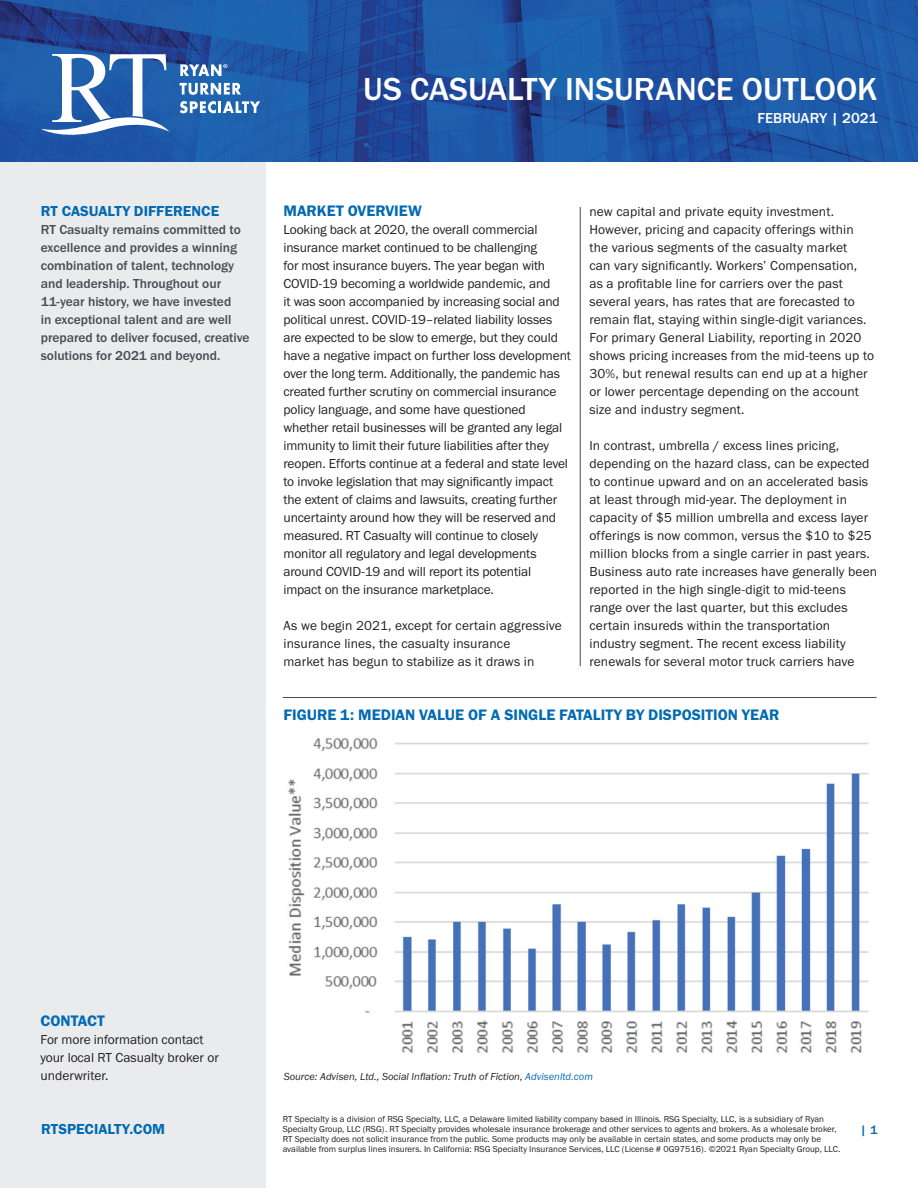
<style>
.page{position:relative;width:918px;height:1188px;background:#fff}
.page>*{position:absolute;margin:0;border:0;box-sizing:border-box;transform-origin:0 0}
.t1{font:500 33px "Franklin Gothic URW";color:#fff}
.t2{font:15.75px "Franklin Gothic URW Dem";color:#016ab3}
.t3{font:15px "Franklin Gothic URW Dem";color:#016ab3}
.t4{font:500 15px "Franklin Gothic URW";color:#fff}
.t5{font:13.5px/18px "Franklin Gothic URW Boo";letter-spacing:-.005em;color:#231f20}
.t6{font:500 13.5px/18px "Franklin Gothic URW";color:#464b54}
.t7{font:500 12.75px "Franklin Gothic URW";color:#016ab3}
.t8{font:10.5px "Franklin Gothic URW Boo Ita";color:#231f20}
.t9{font:9px/10.1px "Franklin Gothic URW Boo";color:#231f20}
.s1{color:#006ab2}
</style>
<div class="page">
<img style="left:288px;top:738px;width:581px;height:315px">
<div style="left:0;top:0;width:266px;height:1188px;background:#eaebec"></div>
<img style="left:0;top:0;width:918px;height:162px">
<svg style="left:42px;top:54px;width:128px;height:81px;background:#648ec3"></svg>
<svg style="left:180px;top:83px;width:61px;height:12px"></svg>
<svg style="left:180px;top:101px;width:80px;height:12px"></svg>
<svg style="left:180px;top:64px;width:47px;height:12px"></svg>
<hr style="left:580px;top:207px;width:1px;height:459px;background:#464b54">
<hr style="left:283px;top:697px;width:594px;height:1px;background:#4b4c4d">
<p class="t3" style="left:41px;top:202px;width:180px">RT CASUALTY DIFFERENCE</p>
<p class="t6" style="left:41px;top:220px;width:210px">RT Casualty remains committed to excellence and provides a winning combination of talent, technology and leadership. Throughout our 11-year history, we have invested<br>in exceptional talent and are well prepared to deliver focused, creative solutions for 2021 and beyond.</p>
<h1 class="t1" style="left:363px;top:69px;width:516px">US CASUALTY INSURANCE OUTLOOK</h1>
<p class="t4" style="left:758px;top:109px;width:121px">FEBRUARY | 2021</p>
<p class="t2" style="left:284px;top:201px;width:140px">MARKET OVERVIEW</p>
<p class="t5" style="left:284px;top:220px;width:289px">Looking back at 2020, the overall commercial insurance market continued to be challenging<br>for most insurance buyers. The year began with COVID-19 becoming a worldwide pandemic, and<br>it was soon accompanied by increasing social and political unrest. COVID-19–related liability losses are expected to be slow to emerge, but they could have a negative impact on further loss development over the long term. Additionally, the pandemic has created further scrutiny on commercial insurance policy language, and some have questioned whether retail businesses will be granted any legal immunity to limit their future liabilities after they reopen. Efforts continue at a federal and state level to invoke legislation that may significantly impact the extent of claims and lawsuits, creating further uncertainty around how they will be reserved and measured. RT Casualty will continue to closely monitor all regulatory and legal developments around COVID-19 and will report its potential impact on the insurance marketplace.</p>
<p class="t5" style="left:284px;top:616px;width:280px">As we begin 2021, except for certain aggressive insurance lines, the casualty insurance<br>market has begun to stabilize as it draws in</p>
<p class="t5" style="left:589px;top:202px;width:286px">new capital and private equity investment.<br>However, pricing and capacity offerings within the various segments of the casualty market<br>can vary significantly. Workers’ Compensation, as a profitable line for carriers over the past several years, has rates that are forecasted to remain flat, staying within single-digit variances.<br>For primary General Liability, reporting in 2020 shows pricing increases from the mid-teens up to 30%, but renewal results can end up at a higher or lower percentage depending on the account size and industry segment.</p>
<p class="t5" style="left:589px;top:436px;width:289px">In contrast, umbrella / excess lines pricing, depending on the hazard class, can be expected to continue upward and on an accelerated basis at least through mid-year. The deployment in capacity of $5 million umbrella and excess layer offerings is now common, versus the $10 to $25 million blocks from a single carrier in past years.<br>Business auto rate increases have generally been reported in the high single-digit to mid-teens range over the last quarter, but this excludes certain insureds within the transportation industry segment. The recent excess liability renewals for several motor truck carriers have</p>
<p class="t2" style="left:284px;top:705px;width:497px">FIGURE 1: MEDIAN VALUE OF A SINGLE FATALITY BY DISPOSITION YEAR</p>
<p class="t2" style="left:40px;top:1011px;width:66px">CONTACT</p>
<p class="t5" style="left:40px;top:1030px;width:180px">For more information contact your local RT Casualty broker or underwriter.</p>
<p class="t3" style="left:41px;top:1120px;width:126px">RTSPECIALTY.COM</p>
<p class="t8" style="left:284px;top:1070px;width:311px">Source: Advisen, Ltd., Social Inflation: Truth of Fiction, <span class="s1">Advisenltd.com</span></p>
<p class="t9" style="left:283px;top:1114px;width:559px">RT Specialty is a division of RSG Specialty, LLC, a Delaware limited liability company based in Illinois. RSG Specialty, LLC, is a subsidiary of Ryan Specialty Group, LLC (RSG). RT Specialty provides wholesale insurance brokerage and other services to agents and brokers. As a wholesale broker, RT Specialty does not solicit insurance from the public. Some products may only be available in certain states, and some products may only be available from surplus lines insurers. In California: RSG Specialty Insurance Services, LLC (License # 0G97516). ©2021 Ryan Specialty Group, LLC.</p>
<p class="t7" style="left:860px;top:1122px;width:19px">| 1</p>
</div>
